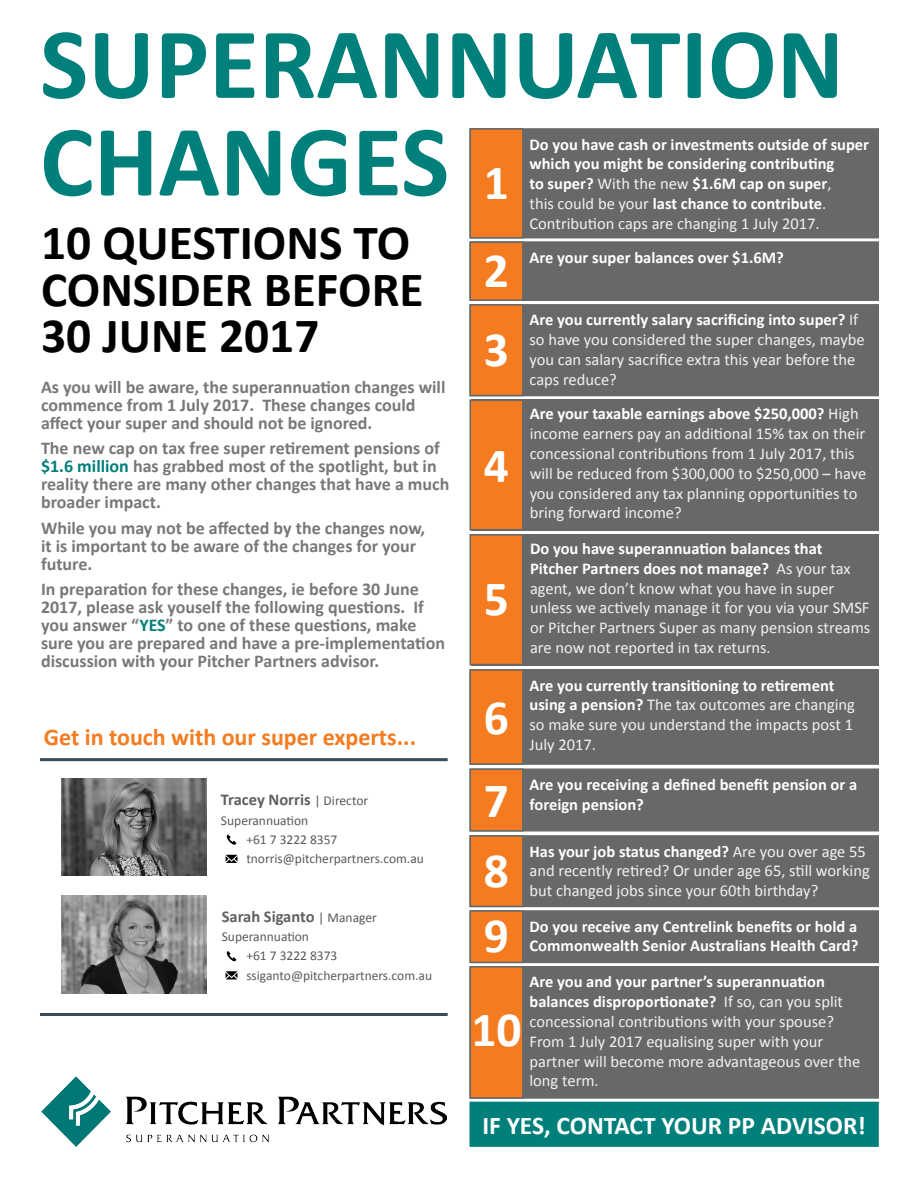
<style>
.page{position:relative;width:918px;height:1188px;background:#fff}
.page>*{position:absolute;margin:0;border:0;box-sizing:border-box;transform-origin:0 0}
.t1{font:700 102px/97.5px "Calibri";color:#007f7b}
.t2{font:700 49.5px/46.5px "Calibri";color:#000}
.t3{font:700 49.5px "Calibri";color:#fff}
.t4{font:700 25.5px "Calibri";color:#fff}
.t5{font:700 24px "Calibri";color:#f47b20}
.t6{font:700 18px/18px "Calibri";color:#76787a}
.t7{font:16.5px/19.8px "Calibri";color:#f1f1f2}
.t8{font:700 16.5px/19.8px "Calibri";color:#fff}
.t9{font:700 16.5px "Calibri";color:#5f6062}
.t10{font:13.5px/19px "Calibri";color:#58595b}
.s1{font-weight:400;color:#f1f1f2}
.s2{color:#007f7b}
.s3{font-weight:700;color:#fff}
.s4{color:#e6e7e8}
.s5{font-weight:400;font-size:13.5px;color:#58595b}
</style>
<div class="page">
<div style="left:470px;top:1102px;width:408px;height:44px;background:#007f7b"></div>
<div style="left:470px;top:1102px;width:409px;height:45px;border:2px solid #007f7b"></div>
<div style="left:470px;top:129px;width:408px;height:109px;background:#67686a"></div>
<div style="left:470px;top:128px;width:409px;height:110px;border:2px solid #67686a"></div>
<div style="left:470px;top:129px;width:53px;height:109px;background:#f47b20"></div>
<div style="left:470px;top:128px;width:54px;height:110px;border:2px solid #67686a"></div>
<div style="left:470px;top:242px;width:408px;height:58px;background:#67686a"></div>
<div style="left:470px;top:241px;width:409px;height:60px;border:2px solid #67686a"></div>
<div style="left:470px;top:242px;width:53px;height:58px;background:#f47b20"></div>
<div style="left:470px;top:241px;width:54px;height:60px;border:2px solid #67686a"></div>
<div style="left:470px;top:305px;width:408px;height:91px;background:#67686a"></div>
<div style="left:470px;top:304px;width:409px;height:92px;border:2px solid #67686a"></div>
<div style="left:470px;top:305px;width:53px;height:91px;background:#f47b20"></div>
<div style="left:470px;top:304px;width:54px;height:92px;border:2px solid #67686a"></div>
<div style="left:471px;top:399px;width:408px;height:132px;background:#67686a"></div>
<div style="left:470px;top:400px;width:53px;height:130px;background:#f47b20"></div>
<div style="left:470px;top:399px;width:54px;height:131px;border:2px solid #67686a"></div>
<div style="left:472px;top:534px;width:407px;height:131px;background:#67686a"></div>
<div style="left:470px;top:535px;width:53px;height:130px;background:#f47b20"></div>
<div style="left:470px;top:534px;width:53px;height:131px;border:2px solid #67686a"></div>
<div style="left:470px;top:670px;width:408px;height:94px;background:#67686a"></div>
<div style="left:470px;top:669px;width:409px;height:96px;border:2px solid #67686a"></div>
<div style="left:470px;top:670px;width:53px;height:94px;background:#f47b20"></div>
<div style="left:470px;top:669px;width:54px;height:96px;border:2px solid #67686a"></div>
<div style="left:470px;top:911px;width:408px;height:51px;background:#67686a"></div>
<div style="left:470px;top:910px;width:409px;height:53px;border:2px solid #67686a"></div>
<div style="left:470px;top:911px;width:53px;height:51px;background:#f47b20"></div>
<div style="left:470px;top:910px;width:54px;height:53px;border:2px solid #67686a"></div>
<div style="left:470px;top:769px;width:408px;height:62px;background:#67686a"></div>
<div style="left:470px;top:768px;width:409px;height:63px;border:2px solid #67686a"></div>
<div style="left:470px;top:769px;width:53px;height:62px;background:#f47b20"></div>
<div style="left:470px;top:769px;width:54px;height:63px;border:2px solid #67686a"></div>
<div style="left:470px;top:836px;width:408px;height:70px;background:#67686a"></div>
<div style="left:470px;top:835px;width:409px;height:72px;border:2px solid #67686a"></div>
<div style="left:470px;top:836px;width:53px;height:70px;background:#f47b20"></div>
<div style="left:470px;top:835px;width:54px;height:72px;border:2px solid #67686a"></div>
<div style="left:470px;top:967px;width:408px;height:131px;background:#67686a"></div>
<div style="left:470px;top:966px;width:409px;height:133px;border:2px solid #67686a"></div>
<div style="left:470px;top:967px;width:53px;height:131px;background:#f47b20"></div>
<div style="left:470px;top:966px;width:54px;height:133px;border:2px solid #67686a"></div>
<hr style="left:40px;top:758px;width:408px;height:3px;background:#384b5a">
<svg style="left:226px;top:834px;width:11px;height:11px"></svg>
<svg style="left:226px;top:855px;width:12px;height:8px"></svg>
<svg style="left:226px;top:951px;width:11px;height:11px"></svg>
<svg style="left:226px;top:971px;width:12px;height:8px"></svg>
<hr style="left:40px;top:1013px;width:408px;height:3px;background:#384b5a">
<img style="left:61px;top:779px;width:146px;height:97px">
<img style="left:61px;top:896px;width:146px;height:97px">
<img style="left:41px;top:1076px;width:406px;height:70px">
<h1 class="t1" style="left:40px;top:15px;width:806px">SUPERANNUATION<br>CHANGES</h1>
<p class="t8" style="left:530px;top:134px;width:341px">Do you have cash or investments outside of super which you might be considering contributing<br>to super? <span class="s1">With the new</span> $1.6M cap on super<span class="s1">,<br>this could be your</span> last chance to contribute<span class="s1">.<br>Contribution caps are changing 1 July 2017.</span></p>
<h2 class="t3" style="left:484px;top:151px;width:27px">1</h2>
<h2 class="t2" style="left:41px;top:219px;width:384px">10 QUESTIONS TO<br>CONSIDER BEFORE<br>30 JUNE 2017</h2>
<p class="t6" style="left:41px;top:378px;width:406px">As you will be aware, the superannuation changes will commence from 1 July 2017. These changes could affect your super and should not be ignored.</p>
<p class="t6" style="left:41px;top:439px;width:410px">The new cap on tax free super retirement pensions of <span class="s2">$1.6 million</span> has grabbed most of the spotlight, but in reality there are many other changes that have a much broader impact.</p>
<p class="t6" style="left:41px;top:519px;width:386px">While you may not be affected by the changes now, it is important to be aware of the changes for your future.</p>
<p class="t6" style="left:41px;top:580px;width:406px">In preparation for these changes, ie before 30 June 2017, please ask youself the following questions. If you answer “<span class="s2">YES</span>” to one of these questions, make sure you are prepared and have a pre-implementation discussion with your Pitcher Partners advisor.</p>
<p class="t8" style="left:530px;top:247px;width:256px">Are your super balances over $1.6M?</p>
<h2 class="t3" style="left:484px;top:239px;width:27px">2</h2>
<p class="t7" style="left:530px;top:310px;width:337px"><span class="s3">Are you currently salary sacrificing into super?</span> <span class="s4">I</span>f so have you considered the super changes, maybe you can salary sacrifice extra this year before the caps reduce?</p>
<h2 class="t3" style="left:484px;top:318px;width:27px">3</h2>
<p class="t7" style="left:530px;top:404px;width:338px"><span class="s3">Are your taxable earnings above $250,000?</span> High income earners pay an additional 15% tax on their concessional contributions from 1 July 2017, this will be reduced from $300,000 to $250,000 – have you considered any tax planning opportunities to bring forward income?</p>
<h2 class="t3" style="left:484px;top:434px;width:27px">4</h2>
<p class="t7" style="left:530px;top:539px;width:342px"><span class="s3">Do you have superannuation balances that Pitcher Partners does not manage?</span> As your tax agent, we don’t know what you have in super unless we actively manage it for you via your SMSF or Pitcher Partners Super as many pension streams are now not reported in tax returns.</p>
<h2 class="t3" style="left:484px;top:567px;width:27px">5</h2>
<h3 class="t5" style="left:44px;top:721px;width:374px">Get in touch with our super experts...</h3>
<p class="t9" style="left:221px;top:789px;width:149px">Tracey Norris <span class="s5">| Director</span></p>
<p class="t10" style="left:246px;top:811px;width:179px;text-indent:-25px">Superannuation<br>+61 7 3222 8357 tnorris@pitcherpartners.com.au</p>
<p class="t9" style="left:222px;top:906px;width:157px">Sarah Siganto <span class="s5">| Manager</span></p>
<p class="t10" style="left:246px;top:927px;width:187px;text-indent:-25px">Superannuation<br>+61 7 3222 8373 ssiganto@pitcherpartners.com.au</p>
<h2 class="t3" style="left:484px;top:686px;width:27px">6</h2>
<p class="t7" style="left:530px;top:675px;width:327px"><span class="s3">Are you currently transitioning to retirement using a pension?</span> The tax outcomes are changing so make sure you understand the impacts post 1<br>July 2017.</p>
<h2 class="t3" style="left:484px;top:769px;width:27px">7</h2>
<h2 class="t3" style="left:484px;top:839px;width:27px">8</h2>
<h2 class="t3" style="left:484px;top:904px;width:27px">9</h2>
<h2 class="t3" style="left:471px;top:998px;width:52px">10</h2>
<p class="t8" style="left:530px;top:774px;width:329px">Are you receiving a defined benefit pension or a</p>
<p class="t8" style="left:530px;top:794px;width:116px">foreign pension?</p>
<p class="t7" style="left:530px;top:841px;width:342px"><span class="s3">Has your job status changed?</span> Are you over age 55 and recently retired? Or under age 65, still working</p>
<p class="t7" style="left:530px;top:881px;width:290px">but changed jobs since your 60th birthday?</p>
<p class="t8" style="left:530px;top:916px;width:329px">Do you receive any Centrelink benefits or hold a</p>
<p class="t8" style="left:530px;top:936px;width:330px">Commonwealth Senior Australians Health Card?</p>
<p class="t7" style="left:530px;top:972px;width:332px"><span class="s3">Are you and your partner’s superannuation balances disproportionate?</span> If so, can you split concessional contributions with your spouse?<br>From 1 July 2017 equalising super with your partner will become more advantageous over the long term.</p>
<h3 class="t4" style="left:482px;top:1109px;width:385px">IF YES, CONTACT YOUR PP ADVISOR!</h3>
</div>
